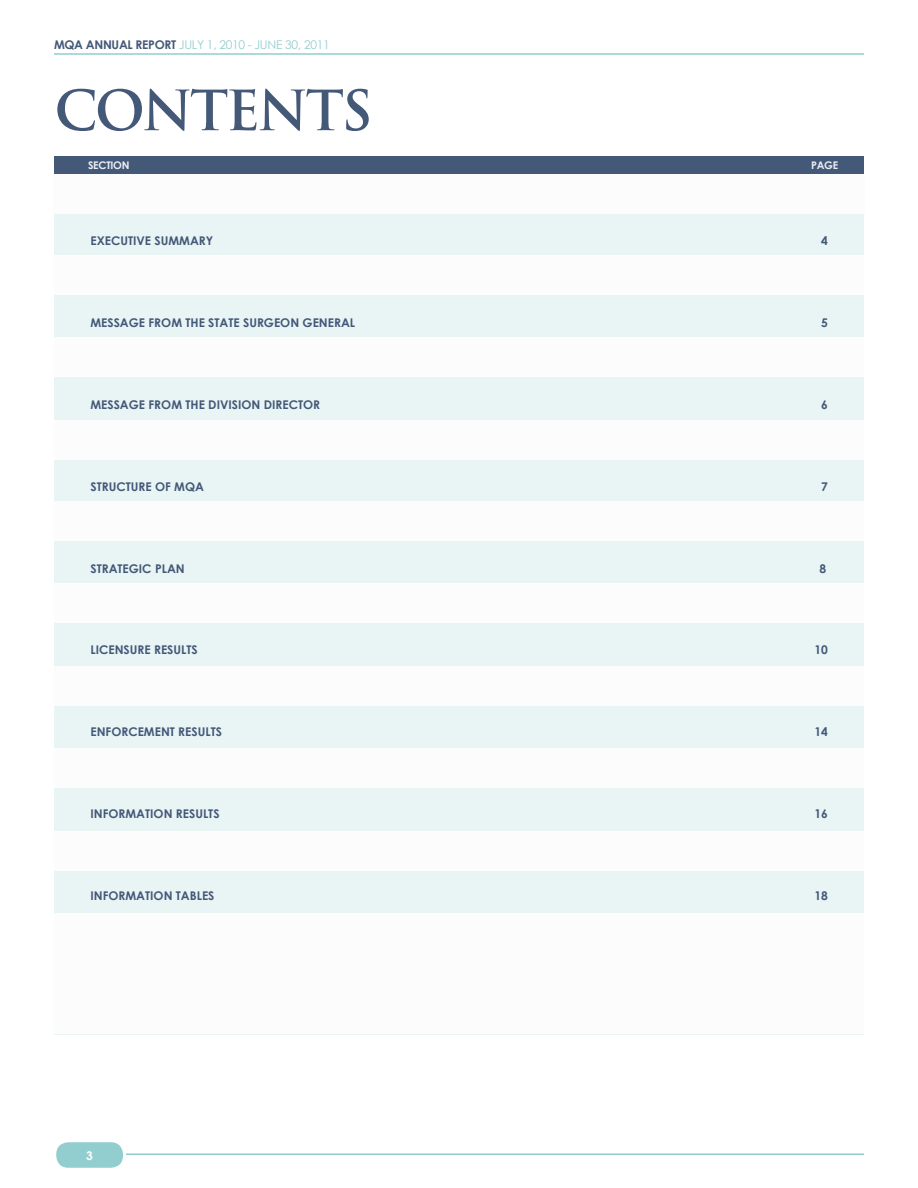
<style>
.page{position:relative;width:918px;height:1188px;background:#fff}
.page>*{position:absolute;margin:0;border:0;box-sizing:border-box;transform-origin:0 0}
.t1{font:700 54px "Trajan Pro";color:#445878}
.t2{font:700 12px "Century Gothic";color:#445878}
.t3{font:12px "Century Gothic";letter-spacing:-.025em;color:#92cdcf}
.t4{font:700 12px "Century Gothic";color:#fff}
.t5{font:700 10.5px "Century Gothic";letter-spacing:-.025em;color:#eeeff7}
.s1{font-weight:700;color:#445878}
</style>
<div class="page">
<hr style="left:54px;top:53px;width:810px;height:2px;background:#92cdcf">
<hr style="left:54px;top:1154px;width:810px;height:1px;background:#92cdcf">
<div style="left:55px;top:1141px;width:69px;height:28px;background:#92cdcf;border-radius:14px"></div>
<div style="left:53px;top:1139px;width:73px;height:32px;border:3px solid #fff;border-radius:14px"></div>
<div style="left:54px;top:174px;width:810px;height:860px;background:#e9f5f5"></div>
<div style="left:54px;top:255px;width:810px;height:39px;background:#fcfcfd"></div>
<div style="left:54px;top:337px;width:810px;height:40px;background:#fcfcfd"></div>
<div style="left:54px;top:420px;width:810px;height:39px;background:#fcfcfd"></div>
<div style="left:54px;top:501px;width:810px;height:39px;background:#fcfcfd"></div>
<div style="left:54px;top:583px;width:810px;height:40px;background:#fcfcfd"></div>
<div style="left:54px;top:666px;width:810px;height:39px;background:#fcfcfd"></div>
<div style="left:54px;top:749px;width:810px;height:39px;background:#fcfcfd"></div>
<div style="left:54px;top:831px;width:810px;height:40px;background:#fcfcfd"></div>
<div style="left:54px;top:913px;width:810px;height:39px;background:#fcfcfd"></div>
<div style="left:54px;top:933px;width:810px;height:101px;background:#fcfcfd"></div>
<div style="left:54px;top:174px;width:811px;height:39px;background:#fcfcfd"></div>
<div style="left:54px;top:156px;width:810px;height:18px;background:#445878"></div>
<p class="t3" style="left:54px;top:37px;width:277px"><span class="s1">MQA ANNUAL REPORT</span> JULY 1, 2010 - JUNE 30, 2011</p>
<h1 class="t1" style="left:54px;top:77px;width:311px">CONTENTS</h1>
<p class="t5" style="left:88px;top:157px;width:43px">SECTION</p>
<p class="t5" style="left:811px;top:157px;width:29px">PAGE</p>
<p class="t2" style="left:90px;top:231px;width:124px">EXECUTIVE SUMMARY</p>
<p class="t2" style="left:821px;top:231px;width:8px">4</p>
<p class="t2" style="left:90px;top:313px;width:193px">MESSAGE FROM THE STATE SURGEON</p>
<p class="t2" style="left:303px;top:313px;width:51px">GENERAL</p>
<p class="t2" style="left:821px;top:313px;width:8px">5</p>
<p class="t2" style="left:90px;top:395px;width:231px">MESSAGE FROM THE DIVISION DIRECTO R</p>
<p class="t2" style="left:821px;top:395px;width:8px">6</p>
<p class="t2" style="left:90px;top:477px;width:115px">STRUCTU RE OF MQA</p>
<p class="t2" style="left:821px;top:477px;width:8px">7</p>
<p class="t2" style="left:90px;top:559px;width:94px">STRATEGIC PLAN</p>
<p class="t2" style="left:819px;top:559px;width:8px">8</p>
<p class="t2" style="left:90px;top:641px;width:109px">LICENSURE RESULTS</p>
<p class="t2" style="left:814px;top:641px;width:15px">10</p>
<p class="t2" style="left:90px;top:723px;width:72px">EN FORCEMENT</p>
<p class="t2" style="left:178px;top:723px;width:45px">RESULTS</p>
<p class="t2" style="left:814px;top:723px;width:15px">14</p>
<p class="t2" style="left:90px;top:805px;width:131px">IN FORMATION RESULTS</p>
<p class="t2" style="left:814px;top:805px;width:15px">16</p>
<p class="t2" style="left:90px;top:887px;width:126px">IN FORMATION TABLES</p>
<p class="t2" style="left:814px;top:887px;width:15px">18</p>
<p class="t4" style="left:86px;top:1146px;width:8px">3</p>
</div>
